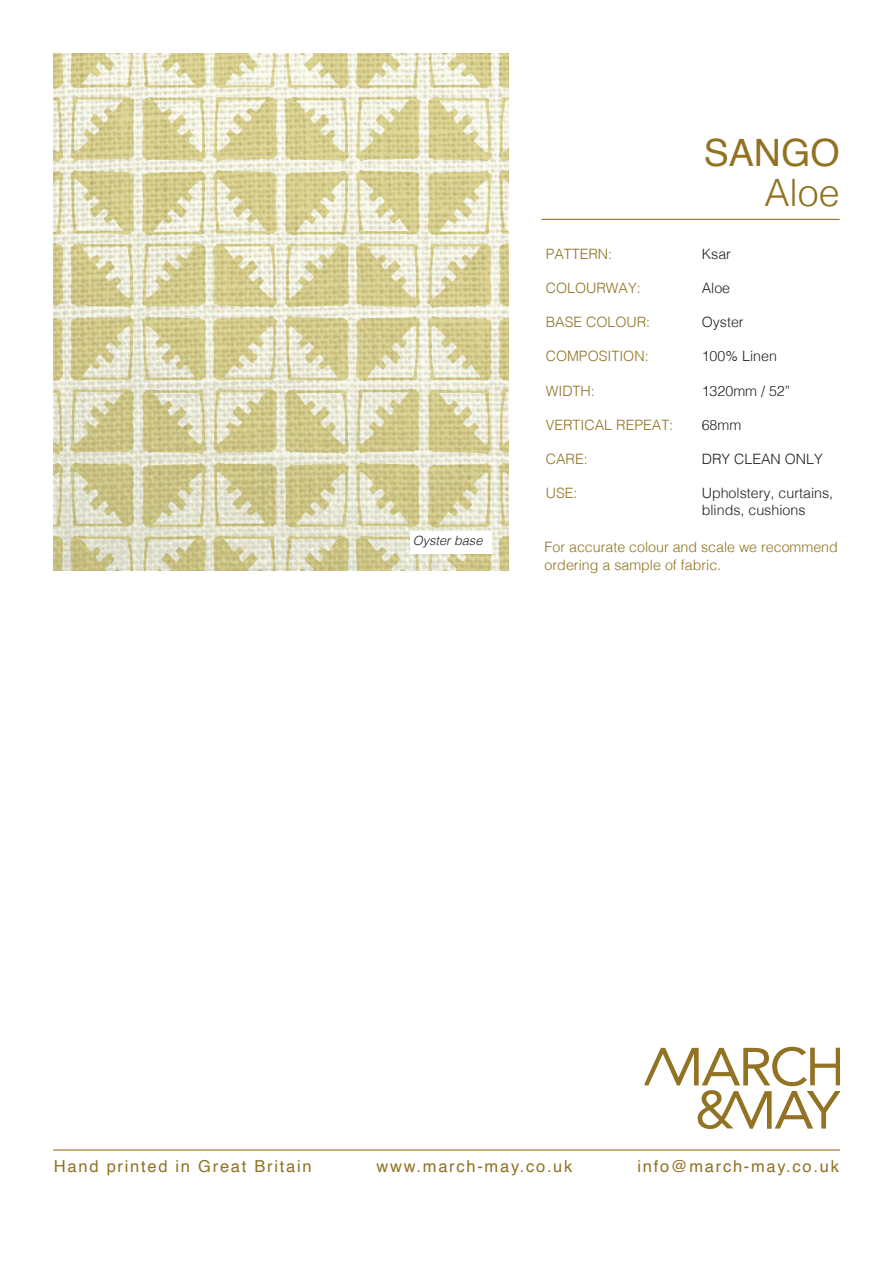
<style>
.page{position:relative;width:893px;height:1263px;background:#fff}
.page>*{position:absolute;margin:0;border:0;box-sizing:border-box;transform-origin:0 0}
.t1{font:37.65px "Helvetica";color:#917223}
.t2{font:300 37.65px "Helvetica";color:#917223}
.t3{font:16.5px "Helvetica";letter-spacing:.105em;color:#917223}
.t4{font:300 14.25px/17.1px "Helvetica";color:#917223}
.t5{font:300 14.25px "Helvetica";color:#231f20}
.t6{font:italic 300 12.75px "Helvetica";color:#231f20}
</style>
<div class="page">
<hr style="left:541px;top:219px;width:299px;height:1px;background:#927223">
<hr style="left:53px;top:1149px;width:787px;height:1px;background:#917223">
<svg style="left:645px;top:1047px;width:195px;height:82px"></svg>
<img style="left:53px;top:53px;width:456px;height:518px">
<div style="left:410px;top:531px;width:81px;height:22px;background:#fff"></div>
<p class="t1" style="left:704px;top:124px;width:138px">SANGO</p>
<p class="t2" style="left:764px;top:160px;width:77px">Aloe</p>
<p class="t6" style="left:413px;top:529px;width:71px">Oyster base</p>
<p class="t4" style="left:546px;top:244px;width:68px">PATTERN:</p>
<p class="t5" style="left:702px;top:242px;width:31px">Ksar</p>
<p class="t4" style="left:546px;top:278px;width:97px">COLOURWAY:</p>
<p class="t5" style="left:702px;top:276px;width:30px">Aloe</p>
<p class="t4" style="left:546px;top:313px;width:106px">BASE COLOUR:</p>
<p class="t5" style="left:702px;top:310px;width:43px">Oyster</p>
<p class="t4" style="left:546px;top:347px;width:104px">COMPOSITION:</p>
<p class="t5" style="left:702px;top:344px;width:77px">100% Linen</p>
<p class="t4" style="left:546px;top:381px;width:51px">WIDTH:</p>
<p class="t5" style="left:702px;top:378px;width:90px">1320mm / 52”</p>
<p class="t4" style="left:546px;top:415px;width:129px">VERTICAL REPEAT:</p>
<p class="t5" style="left:702px;top:413px;width:41px">68mm</p>
<p class="t4" style="left:546px;top:449px;width:43px">CARE:</p>
<p class="t5" style="left:702px;top:447px;width:123px">DRY CLEAN ONLY</p>
<p class="t4" style="left:546px;top:484px;width:33px">USE:</p>
<p class="t5" style="left:702px;top:481px;width:133px">Upholstery, curtains,</p>
<p class="t5" style="left:702px;top:498px;width:105px">blinds, cushions</p>
<p class="t4" style="left:545px;top:538px;width:295px">For accurate colour and scale we recommend ordering a sample of fabric.</p>
<p class="t3" style="left:54px;top:1153px;width:259px">Hand printed in Great Britain</p>
<p class="t3" style="left:377px;top:1153px;width:197px">www.march-may.co.uk</p>
<p class="t3" style="left:637px;top:1153px;width:203px">info@march-may.co.uk</p>
</div>
